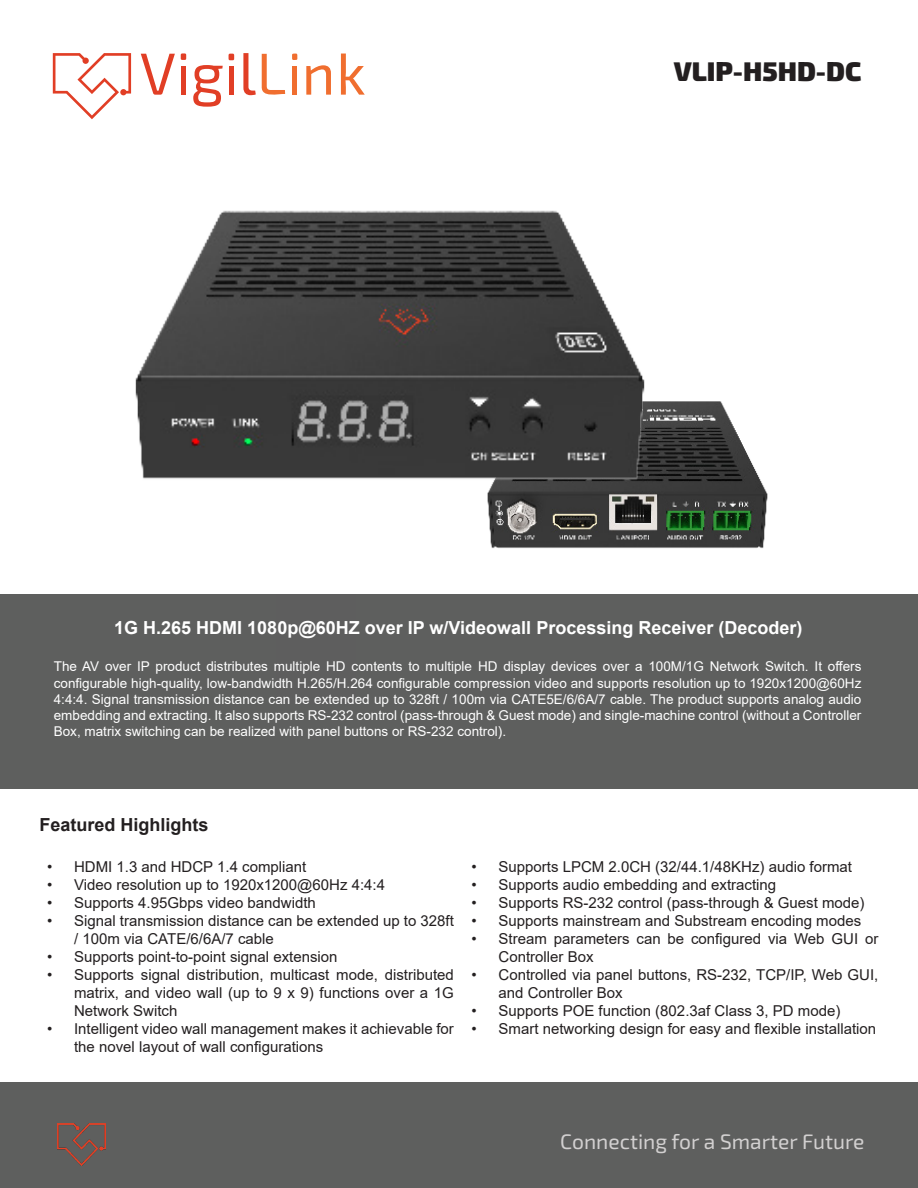
<style>
.page{position:relative;width:918px;height:1188px;background:#fff}
.page>*{position:absolute;margin:0;border:0;box-sizing:border-box;transform-origin:0 0}
.t1{font:27px "Exo 2";color:#231f20}
.t2{font:21px "Exo 2";color:#d2d0d0}
.t3{font:700 18px "Arial";color:#fff}
.t4{font:700 18px "Arial";color:#231f20}
.t5{font:15px/18px "Arial";color:#231f20}
.t6{font:13.5px/16.2px "Arial";color:#fff;text-align:justify}
</style>
<div class="page">
<img style="left:489px;top:401px;width:279px;height:147px">
<div style="left:0;top:594px;width:918px;height:194px;background:#5e5f5e"></div>
<div style="left:0;top:1082px;width:918px;height:106px;background:#5e5f5e"></div>
<svg style="left:292px;top:53px;width:6px;height:7px"></svg>
<div style="left:292px;top:66px;width:5px;height:28px;background:#f06e2f"></div>
<svg style="left:306px;top:65px;width:25px;height:30px"></svg>
<svg style="left:341px;top:54px;width:24px;height:41px"></svg>
<svg style="left:53px;top:53px;width:78px;height:66px"></svg>
<svg style="left:141px;top:54px;width:34px;height:41px"></svg>
<div style="left:181px;top:66px;width:5px;height:29px;background:#e13e25"></div>
<svg style="left:181px;top:53px;width:5px;height:7px"></svg>
<svg style="left:193px;top:65px;width:30px;height:42px"></svg>
<div style="left:229px;top:66px;width:5px;height:29px;background:#e13e25"></div>
<svg style="left:243px;top:53px;width:42px;height:43px"></svg>
<svg style="left:229px;top:54px;width:5px;height:6px"></svg>
<img style="left:57px;top:1123px;width:48px;height:43px">
<img style="left:135px;top:210px;width:510px;height:316px">
<div style="left:599px;top:203px;width:193px;height:84px;background:#fff"></div>
<p class="t1" style="left:674px;top:53px;width:189px">VLIP-H5HD-DC</p>
<p class="t3" style="left:114px;top:615px;width:690px">1G H.265 HDMI 1080p@60HZ over IP w/Videowall Processing Receiver (Decoder)</p>
<p class="t6" style="left:54px;top:659px;width:809px">The AV over IP product distributes multiple HD contents to multiple HD display devices over a 100M/1G Network Switch. It offers configurable high-quality, low-bandwidth H.265/H.264 configurable compression video and supports resolution up to 1920x1200@60Hz 4:4:4. Signal transmission distance can be extended up to 328ft / 100m via CATE5E/6/6A/7 cable. The product supports analog audio embedding and extracting. It also supports RS-232 control (pass-through &amp; Guest mode) and single-machine control (without a Controller Box, matrix switching can be realized with panel buttons or RS-232 control).</p>
<p class="t4" style="left:40px;top:812px;width:171px">Featured Highlights</p>
<p class="t5" style="left:47px;top:858px;width:261px">• HDMI 1.3 and HDCP 1.4 compliant</p>
<p class="t5" style="left:47px;top:876px;width:339px">• Video resolution up to 1920x1200@60Hz 4:4:4</p>
<p class="t5" style="left:47px;top:894px;width:270px">• Supports 4.95Gbps video bandwidth</p>
<p class="t5" style="left:74px;top:912px;width:381px;text-indent:-27px">• Signal transmission distance can be extended up to 328ft / 100m via CATE/6/6A/7 cable</p>
<p class="t5" style="left:47px;top:948px;width:292px">• Supports point-to-point signal extension</p>
<p class="t5" style="left:74px;top:966px;width:381px;text-align:justify;text-indent:-27px">• Supports signal distribution, multicast mode, distributed matrix, and video wall (up to 9 x 9) functions over a 1G Network Switch</p>
<p class="t5" style="left:74px;top:1020px;width:381px;text-indent:-27px">• Intelligent video wall management makes it achievable for the novel layout of wall configurations</p>
<p class="t5" style="left:472px;top:858px;width:382px">• Supports LPCM 2.0CH (32/44.1/48KHz) audio format</p>
<p class="t5" style="left:472px;top:876px;width:306px">• Supports audio embedding and extracting</p>
<p class="t5" style="left:472px;top:894px;width:394px">• Supports RS-232 control (pass-through &amp; Guest mode)</p>
<p class="t5" style="left:472px;top:912px;width:391px">• Supports mainstream and Substream encoding modes</p>
<p class="t5" style="left:499px;top:930px;width:381px;text-indent:-27px">• Stream parameters can be configured via Web GUI or<br>Controller Box</p>
<p class="t5" style="left:499px;top:966px;width:381px;text-indent:-27px">• Controlled via panel buttons, RS-232, TCP/IP, Web GUI, and Controller Box</p>
<p class="t5" style="left:472px;top:1002px;width:370px">• Supports POE function (802.3af Class 3, PD mode)</p>
<p class="t5" style="left:472px;top:1020px;width:406px">• Smart networking design for easy and flexible installation</p>
<p class="t2" style="left:560px;top:1127px;width:306px">Connecting for a Smarter Future</p>
</div>
